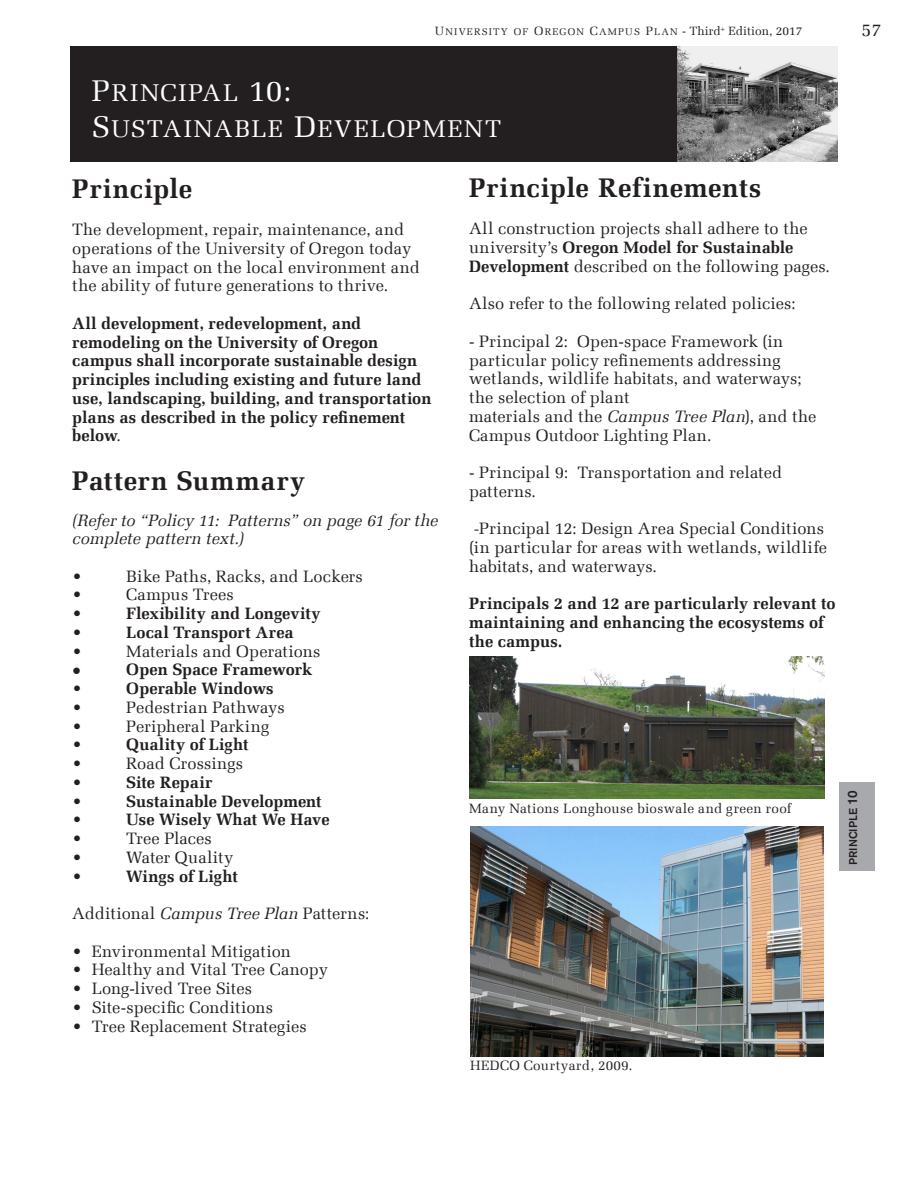
<style>
.page{position:relative;width:918px;height:1188px;background:#fff}
.page>*{position:absolute;margin:0;border:0;box-sizing:border-box;transform-origin:0 0}
.t1{font:700 27px "Melior";letter-spacing:.02em;color:#231f20}
.t2{font:24.3px "Melior SC810";letter-spacing:.075em;color:#fff}
.t3{font:18px "Melior SC810";color:#231f20}
.Footnote_Text{font:16.5px/18.8px "Melior";letter-spacing:.005em;color:#231f20}
.Footnote_Text-2{font:700 16.5px/18.8px "Melior";color:#231f20}
.Footnote_Text-3{font:italic 16.5px/18px "Melior";letter-spacing:-.005em;color:#231f20}
.t4{font:700 15px "Arial";color:#231f20}
.t5{font:13.5px "Melior";letter-spacing:.025em;color:#231f20}
.t6{font:500 11.25px "Akzidenz Grotesk BQ";color:#231f20}
.t7{font:9.75px "Melior SC810";letter-spacing:.125em;color:#231f20}
.s1{font-size:12px}
.s2{font-family:"Melior";font-size:12px}
.s3{font-size:30px}
.s4{font-weight:400}
.s5{font-style:italic}
.s6{font-weight:700}
.s7{font-size:13.5px}
</style>
<div class="page">
<div style="left:839px;top:782px;width:36px;height:89px;background:#a8a9ad"></div>
<div style="left:71px;top:46px;width:766px;height:116px;background:#231f20"></div>
<img style="left:677px;top:47px;width:161px;height:115px">
<img style="left:469px;top:656px;width:356px;height:143px">
<img style="left:470px;top:826px;width:354px;height:230px">
<p class="t7" style="left:435px;top:26px;width:369px"><span class="s1">U</span>NIVERSITY OF <span class="s1">O</span>REGON <span class="s1">C</span>AMPUS <span class="s1">P</span>LAN <span class="s1">-</span> <span class="s2">Third</span><sup>+</sup> <span class="s2">Edition, 2017</span></p>
<p class="t3" style="left:861px;top:19px;width:22px">57</p>
<p class="t2" style="left:92px;top:79px;width:201px"><span class="s3">P</span>RINCIPAL <span class="s3">10:</span></p>
<p class="t2" style="left:92px;top:115px;width:411px"><span class="s3">S</span>USTAINABLE <span class="s3">D</span>EVELOPMENT</p>
<p class="t1" style="left:72px;top:172px;width:122px">Principle</p>
<p class="Footnote_Text" style="left:72px;top:220px;width:349px">The development, repair, maintenance, and operations of the University of Oregon today have an impact on the local environment and the ability of future generations to thrive.</p>
<p class="Footnote_Text-2" style="left:72px;top:314px;width:361px">All development, redevelopment, and remodeling on the University of Oregon campus shall incorporate sustainable design principles including existing and future land use, landscaping, building, and transportation plans as described in the policy refinement below<span class="s4">.</span></p>
<p class="t1" style="left:72px;top:465px;width:234px">Pattern Summary</p>
<p class="Footnote_Text-3" style="left:72px;top:512px;width:367px">(Refer to “Policy 11: Patterns” on page 61 for the complete pattern text.)</p>
<p class="Footnote_Text" style="left:72px;top:567px;width:11px">•</p>
<p class="Footnote_Text" style="left:126px;top:567px;width:238px">Bike Paths, Racks, and Lockers</p>
<p class="Footnote_Text" style="left:72px;top:585px;width:11px">•</p>
<p class="Footnote_Text" style="left:126px;top:585px;width:109px">Campus Trees</p>
<p class="Footnote_Text" style="left:72px;top:604px;width:11px">•</p>
<p class="Footnote_Text-2" style="left:126px;top:604px;width:196px">Flexibility and Longevity</p>
<p class="Footnote_Text" style="left:72px;top:623px;width:11px">•</p>
<p class="Footnote_Text-2" style="left:126px;top:623px;width:169px">Local Transport Area</p>
<p class="Footnote_Text" style="left:72px;top:642px;width:11px">•</p>
<p class="Footnote_Text" style="left:126px;top:642px;width:196px">Materials and Operations</p>
<p class="t4" style="left:72px;top:660px;width:11px">●</p>
<p class="Footnote_Text-2" style="left:126px;top:660px;width:187px">Open Space Framework</p>
<p class="Footnote_Text" style="left:72px;top:679px;width:11px">•</p>
<p class="Footnote_Text-2" style="left:126px;top:679px;width:149px">Operable Windows</p>
<p class="Footnote_Text" style="left:72px;top:698px;width:11px">•</p>
<p class="Footnote_Text" style="left:126px;top:698px;width:160px">Pedestrian Pathways</p>
<p class="Footnote_Text" style="left:72px;top:717px;width:11px">•</p>
<p class="Footnote_Text" style="left:126px;top:717px;width:145px">Peripheral Parking</p>
<p class="Footnote_Text" style="left:72px;top:735px;width:11px">•</p>
<p class="Footnote_Text-2" style="left:126px;top:735px;width:124px">Quality of Light</p>
<p class="Footnote_Text" style="left:72px;top:754px;width:11px">•</p>
<p class="Footnote_Text" style="left:126px;top:754px;width:118px">Road Crossings</p>
<p class="Footnote_Text" style="left:72px;top:773px;width:11px">•</p>
<p class="Footnote_Text-2" style="left:126px;top:773px;width:88px">Site Repair</p>
<p class="Footnote_Text" style="left:72px;top:792px;width:11px">•</p>
<p class="Footnote_Text-2" style="left:126px;top:792px;width:197px">Sustainable Development</p>
<p class="Footnote_Text" style="left:72px;top:810px;width:11px">•</p>
<p class="Footnote_Text-2" style="left:126px;top:810px;width:205px">Use Wisely What We Have</p>
<p class="Footnote_Text" style="left:72px;top:829px;width:11px">•</p>
<p class="Footnote_Text" style="left:126px;top:829px;width:87px">Tree Places</p>
<p class="Footnote_Text" style="left:72px;top:848px;width:11px">•</p>
<p class="Footnote_Text" style="left:126px;top:848px;width:108px">Water Quality</p>
<p class="Footnote_Text" style="left:72px;top:867px;width:11px">•</p>
<p class="Footnote_Text-2" style="left:126px;top:867px;width:113px">Wings of Light</p>
<p class="Footnote_Text" style="left:72px;top:904px;width:299px">Additional <span class="s5">Campus Tree Plan</span> Patterns:</p>
<p class="Footnote_Text" style="left:72px;top:942px;width:220px">• Environmental Mitigation</p>
<p class="Footnote_Text" style="left:72px;top:960px;width:257px">• Healthy and Vital Tree Canopy</p>
<p class="Footnote_Text" style="left:72px;top:979px;width:181px">• Long-lived Tree Sites</p>
<p class="Footnote_Text" style="left:72px;top:998px;width:202px">• Site-specific Conditions</p>
<p class="Footnote_Text" style="left:72px;top:1017px;width:236px">• Tree Replacement Strategies</p>
<p class="t1" style="left:469px;top:171px;width:294px">Principle Refinements</p>
<p class="Footnote_Text" style="left:469px;top:219px;width:363px">All construction projects shall adhere to the university’s <span class="s6">Oregon Model for Sustainable<br>Development</span> described on the following pages.</p>
<p class="Footnote_Text" style="left:469px;top:294px;width:328px">Also refer to the following related policies:</p>
<p class="Footnote_Text" style="left:469px;top:332px;width:334px">- Principal 2: Open-space Framework (in particular policy refinements addressing wetlands, wildlife habitats, and waterways; the selection of plant</p>
<p class="Footnote_Text" style="left:469px;top:407px;width:349px">materials and the <span class="s5">Campus Tree Plan</span>), and the<br>Campus Outdoor Lighting Plan.</p>
<p class="Footnote_Text" style="left:469px;top:463px;width:315px">- Principal 9: Transportation and related patterns.</p>
<p class="Footnote_Text" style="left:469px;top:519px;width:360px"><span class="s5">-</span>Principal 12: Design Area Special Conditions (in particular for areas with wetlands, wildlife habitats, and waterways.</p>
<p class="Footnote_Text-2" style="left:469px;top:594px;width:368px">Principals 2 and 12 are particularly relevant to maintaining and enhancing the ecosystems of the campus.</p>
<p class="t5" style="left:469px;top:800px;width:324px">Many Nations Longhouse bioswale and green roof</p>
<p class="t6" style="left:846px;top:865px;width:76px;rotate:-90deg">PRINCIPLE <span class="s7">10</span></p>
<p class="t5" style="left:470px;top:1058px;width:164px">HEDCO Courtyard, 2009.</p>
</div>
